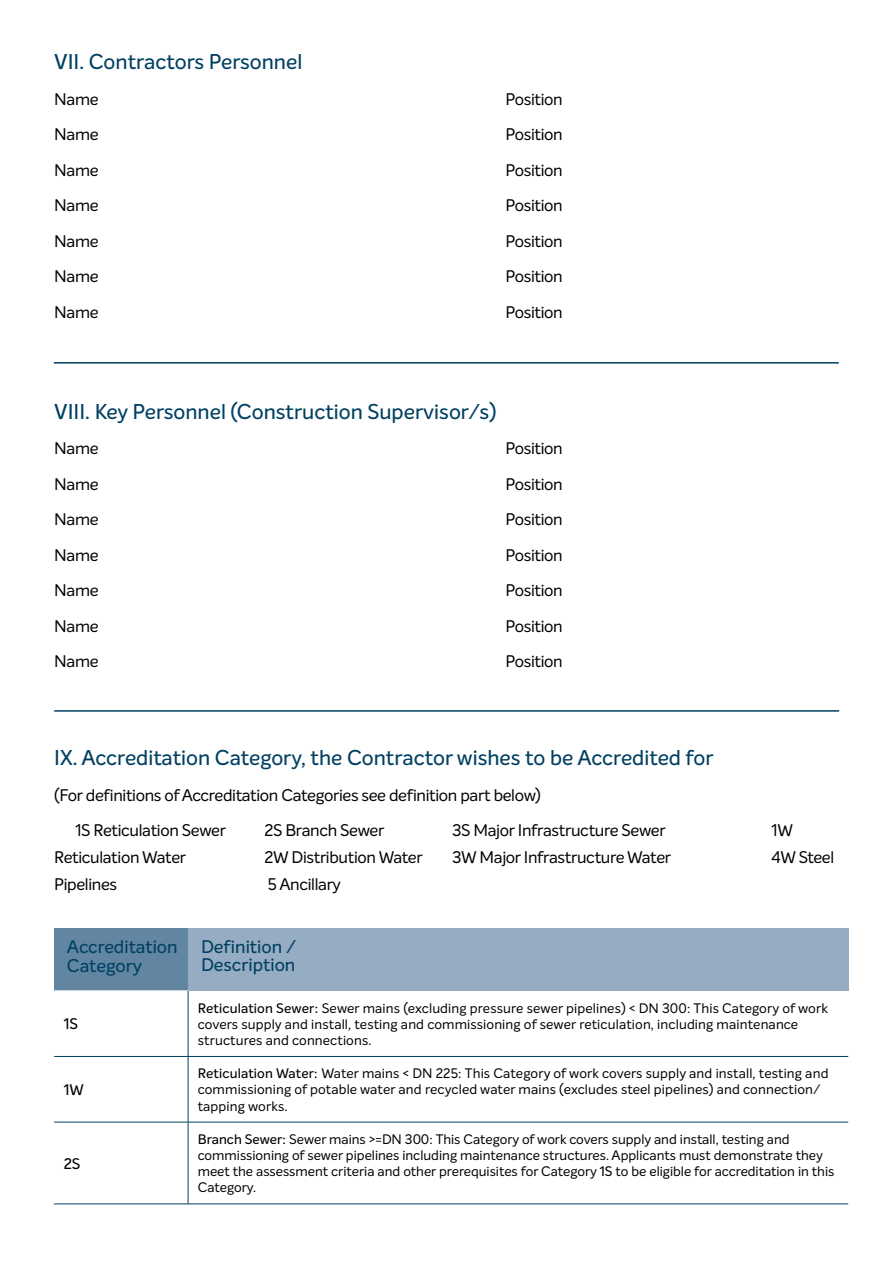
<style>
.page{position:relative;width:893px;height:1263px;background:#fff}
.page>*{position:absolute;margin:0;border:0;box-sizing:border-box;transform-origin:0 0}
.t1{font:500 21px "Intelo";color:#004062}
.t2{font:500 18px/19.5px "Intelo";color:#004062}
.t3{font:16.5px/35.5px "Intelo";letter-spacing:-.02em;color:#000}
.t4{font:500 15px "Intelo";color:#000}
.t5{font:13.5px/16.2px "Intelo";color:#000}
.s1{font-weight:500}
</style>
<div class="page">
<hr style="left:54px;top:710px;width:785px;height:2px;background:#004062">
<div style="left:54px;top:928px;width:134px;height:63px;background:#6286a2"></div>
<div style="left:188px;top:928px;width:660px;height:63px;background:#96acc2"></div>
<hr style="left:54px;top:990px;width:134px;height:1px;background:#fff">
<hr style="left:188px;top:991px;width:1px;height:65px;background:#004062">
<hr style="left:54px;top:1056px;width:134px;height:1px;background:#004062">
<hr style="left:54px;top:1122px;width:134px;height:1px;background:#004062">
<hr style="left:54px;top:1204px;width:134px;height:1px;background:#004062">
<hr style="left:188px;top:1057px;width:1px;height:65px;background:#004062">
<hr style="left:188px;top:1122px;width:1px;height:82px;background:#004062">
<hr style="left:188px;top:1056px;width:660px;height:1px;background:#004062">
<hr style="left:188px;top:1122px;width:660px;height:1px;background:#004062">
<hr style="left:188px;top:1204px;width:660px;height:1px;background:#004062">
<hr style="left:54px;top:362px;width:785px;height:2px;background:#004062">
<h1 class="t1" style="left:54px;top:49px;width:250px">VII. Contractors Personnel</h1>
<p class="t3" style="left:54px;top:81px;width:46px">Name</p>
<p class="t3" style="left:505px;top:81px;width:59px">Position</p>
<p class="t3" style="left:54px;top:117px;width:46px">Name</p>
<p class="t3" style="left:505px;top:117px;width:59px">Position</p>
<p class="t3" style="left:54px;top:152px;width:46px">Name</p>
<p class="t3" style="left:505px;top:152px;width:59px">Position</p>
<p class="t3" style="left:54px;top:188px;width:46px">Name</p>
<p class="t3" style="left:505px;top:188px;width:59px">Position</p>
<p class="t3" style="left:54px;top:223px;width:46px">Name</p>
<p class="t3" style="left:505px;top:223px;width:59px">Position</p>
<p class="t3" style="left:54px;top:259px;width:46px">Name</p>
<p class="t3" style="left:505px;top:259px;width:59px">Position</p>
<p class="t3" style="left:54px;top:294px;width:46px">Name</p>
<p class="t3" style="left:505px;top:294px;width:59px">Position</p>
<h1 class="t1" style="left:54px;top:398px;width:444px">VIII. Key Personnel (Construction Supervisor/s)</h1>
<p class="t3" style="left:54px;top:431px;width:46px">Name</p>
<p class="t3" style="left:505px;top:431px;width:59px">Position</p>
<p class="t3" style="left:54px;top:466px;width:46px">Name</p>
<p class="t3" style="left:505px;top:466px;width:59px">Position</p>
<p class="t3" style="left:54px;top:502px;width:46px">Name</p>
<p class="t3" style="left:505px;top:502px;width:59px">Position</p>
<p class="t3" style="left:54px;top:537px;width:46px">Name</p>
<p class="t3" style="left:505px;top:537px;width:59px">Position</p>
<p class="t3" style="left:54px;top:573px;width:46px">Name</p>
<p class="t3" style="left:505px;top:573px;width:59px">Position</p>
<p class="t3" style="left:54px;top:608px;width:46px">Name</p>
<p class="t3" style="left:505px;top:608px;width:59px">Position</p>
<p class="t3" style="left:54px;top:644px;width:46px">Name</p>
<p class="t3" style="left:505px;top:644px;width:59px">Position</p>
<h1 class="t1" style="left:54px;top:745px;width:661px">IX. Accreditation Category, the Contractor wishes to be Accredited for</h1>
<p class="t3" style="left:75px;top:777px;width:467px;text-indent:-21px">(For definitions of Accreditation Categories see definition part below)<br>1S Reticulation Sewer</p>
<p class="t3" style="left:264px;top:813px;width:121px">2S Branch Sewer</p>
<p class="t3" style="left:452px;top:813px;width:215px">3S Major Infrastructure Sewer</p>
<p class="t3" style="left:772px;top:813px;width:23px">1W</p>
<p class="t3" style="left:54px;top:840px;width:133px">Reticulation Water</p>
<p class="t3" style="left:265px;top:840px;width:160px">2W Distribution Water</p>
<p class="t3" style="left:452px;top:840px;width:221px">3W Major Infrastructure Water</p>
<p class="t3" style="left:772px;top:840px;width:64px">4W Steel</p>
<p class="t3" style="left:54px;top:867px;width:64px">Pipelines</p>
<p class="t3" style="left:268px;top:867px;width:75px">5 Ancillary</p>
<h2 class="t2" style="left:67px;top:936px;width:112px">Accreditation<br>Category</h2>
<h2 class="t2" style="left:201px;top:937px;width:97px;line-height:18.6px">Definition /<br>Description</h2>
<p class="t4" style="left:64px;top:1015px;width:16px">1S</p>
<p class="t4" style="left:64px;top:1080px;width:22px">1W</p>
<p class="t4" style="left:64px;top:1154px;width:18px">2S</p>
<p class="t5" style="left:198px;top:1000px;width:632px"><span class="s1">Reticulation Sewer:</span> Sewer mains (excluding pressure sewer pipelines) &lt; DN 300: This Category of work covers supply and install, testing and commissioning of sewer reticulation, including maintenance structures and connections.</p>
<p class="t5" style="left:198px;top:1065px;width:632px"><span class="s1">Reticulation Water:</span> Water mains &lt; DN 225: This Category of work covers supply and install, testing and commissioning of potable water and recycled water mains (excludes steel pipelines) and connection/ tapping works.</p>
<p class="t5" style="left:198px;top:1131px;width:638px"><span class="s1">Branch Sewer:</span> Sewer mains &gt;=DN 300: This Category of work covers supply and install, testing and commissioning of sewer pipelines including maintenance structures. Applicants must demonstrate they meet the assessment criteria and other prerequisites for Category <span class="s1">1S</span> to be eligible for accreditation in this Category.</p>
</div>
